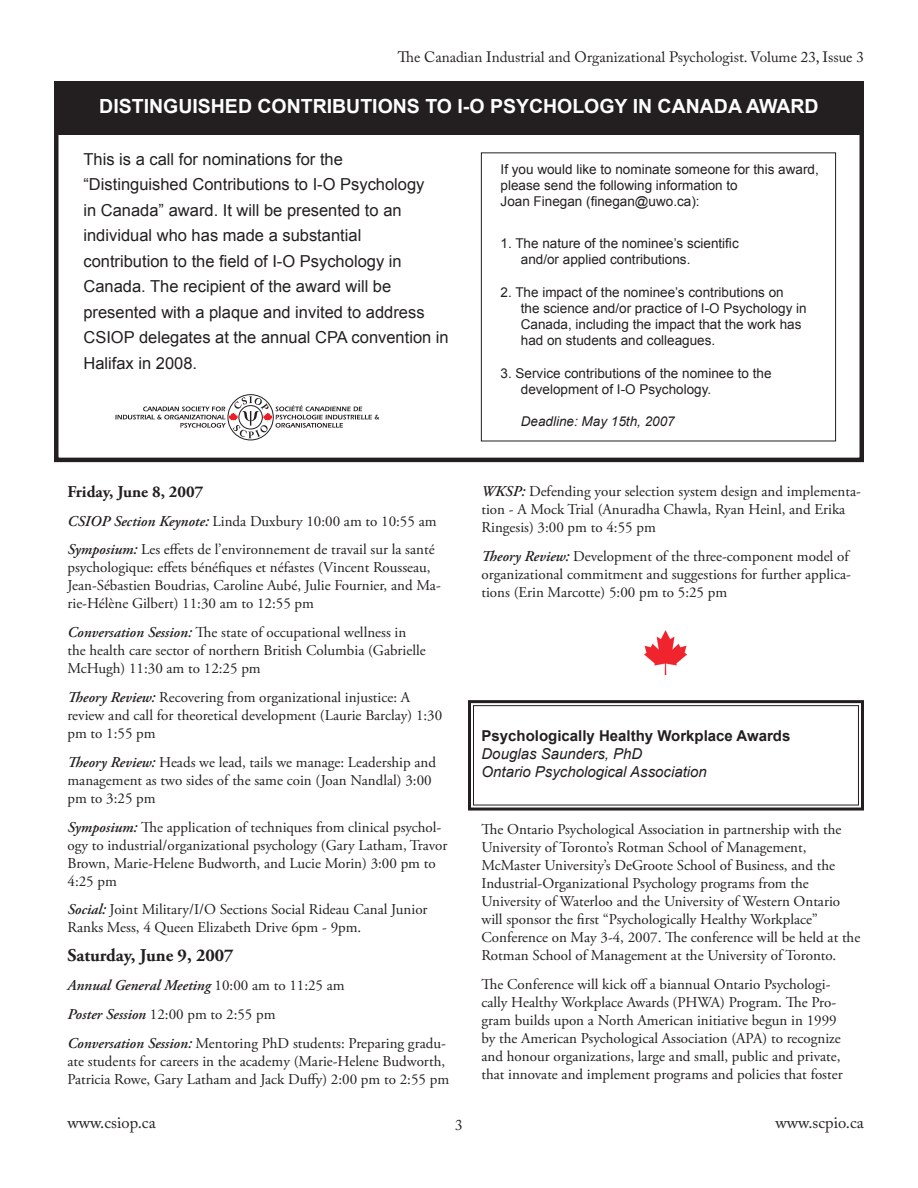
<style>
.page{position:relative;width:918px;height:1188px;background:#fff}
.page>*{position:absolute;margin:0;border:0;box-sizing:border-box;transform-origin:0 0}
.t1{font:700 19.5px "Arial";color:#fff}
.t2{font:700 18px "Adobe Garamond Pro";color:#231f20}
.t3{font:16.5px/25.5px "Arial";color:#231f20}
.t4{font:16.5px "Adobe Caslon Pro";color:#231f20}
.t5{font:700 16.5px "Adobe Garamond Pro";color:#231f20}
.t6{font:15px/18px "Adobe Garamond Pro";color:#231f20}
.t7{font:15px "Adobe Caslon Pro";color:#231f20}
.t8{font:italic 15px/18px "Arial";color:#231f20}
.t9{font:700 15px "Arial";color:#231f20}
.t10{font:13.5px/16.2px "Arial";color:#231f20}
.t11{font:italic 13.5px "Arial";color:#231f20}
.s1{font-weight:600;font-style:italic}
</style>
<div class="page">
<div style="left:54px;top:81px;width:810px;height:381px;border:4px solid #231f20"></div>
<div style="left:54px;top:81px;width:810px;height:54px;background:#231f20"></div>
<img style="left:644px;top:631px;width:42px;height:43px">
<div style="left:481px;top:152px;width:355px;height:289px;border:1px solid #231f20"></div>
<svg style="left:115px;top:394px;width:264px;height:47px"></svg>
<svg style="left:468px;top:700px;width:396px;height:111px"></svg>
<div style="left:473px;top:705px;width:386px;height:101px;border:1px solid #231f20"></div>
<p class="t7" style="left:398px;top:48px;width:468px">The Canadian Industrial and Organizational Psychologist. Volume 23, Issue 3</p>
<h1 class="t1" style="left:99px;top:94px;width:721px">DISTINGUISHED CONTRIBUTIONS TO I-O PSYCHOLOGY IN CANADA AWARD</h1>
<p class="t3" style="left:83px;top:147px;width:367px">This is a call for nominations for the “Distinguished Contributions to I-O Psychology<br>in Canada” award. It will be presented to an individual who has made a substantial contribution to the field of I-O Psychology in Canada. The recipient of the award will be presented with a plaque and invited to address CSIOP delegates at the annual CPA convention in Halifax in 2008.</p>
<p class="t5" style="left:68px;top:482px;width:137px">Friday, June 8, 2007</p>
<p class="t6" style="left:68px;top:507px;width:371px;line-height:28.8px"><span class="s1">CSIOP Section Keynote:</span> Linda Duxbury 10:00 am to 10:55 am<br><span class="s1">Symposium:</span> Les effets de l’environnement de travail sur la santé</p>
<p class="t6" style="left:68px;top:559px;width:375px">psychologique: effets bénéfiques et néfastes (Vincent Rousseau,<br>Jean-Sébastien Boudrias, Caroline Aubé, Julie Fournier, and Ma&shy;rie-Hélène Gilbert) 11:30 am to 12:55 pm</p>
<p class="t6" style="left:68px;top:624px;width:360px"><span class="s1">Conversation Session:</span> The state of occupational wellness in the health care sector of northern British Columbia (Gabrielle<br>McHugh) 11:30 am to 12:25 pm</p>
<p class="t6" style="left:68px;top:689px;width:376px"><span class="s1">Theory Review:</span> Recovering from organizational injustice: A review and call for theoretical development (Laurie Barclay) 1:30 pm to 1:55 pm</p>
<p class="t6" style="left:68px;top:754px;width:370px"><span class="s1">Theory Review:</span> Heads we lead, tails we manage: Leadership and management as two sides of the same coin (Joan Nandlal) 3:00 pm to 3:25 pm</p>
<p class="t6" style="left:68px;top:818px;width:381px"><span class="s1">Symposium:</span> The application of techniques from clinical psychol&shy;ogy to industrial/organizational psychology (Gary Latham, Travor Brown, Marie-Helene Budworth, and Lucie Morin) 3:00 pm to 4:25 pm</p>
<p class="t6" style="left:68px;top:901px;width:362px"><span class="s1">Social:</span> Joint Military/I/O Sections Social Rideau Canal Junior<br>Ranks Mess, 4 Queen Elizabeth Drive 6pm - 9pm.</p>
<p class="t2" style="left:68px;top:945px;width:167px">Saturday, June 9, 2007</p>
<p class="t6" style="left:68px;top:971px;width:380px;line-height:28.8px"><span class="s1">Annual General Meeting</span> 10:00 am to 11:25 am<br><span class="s1">Poster Session</span> 12:00 pm to 2:55 pm<br><span class="s1">Conversation Session:</span> Mentoring PhD students: Preparing gradu-</p>
<p class="t6" style="left:68px;top:1052px;width:383px">ate students for careers in the academy (Marie-Helene Budworth,<br>Patricia Rowe, Gary Latham and Jack Duffy) 2:00 pm to 2:55 pm</p>
<p class="t10" style="left:501px;top:161px;width:320px">If you would like to nominate someone for this award, please send the following information to<br>Joan Finegan (finegan@uwo.ca):</p>
<p class="t10" style="left:521px;top:235px;width:219px;text-indent:-20px">1. The nature of the nominee’s scientific and/or applied contributions.</p>
<p class="t10" style="left:521px;top:284px;width:287px;text-indent:-20px">2. The impact of the nominee’s contributions on<br>the science and/or practice of I-O Psychology in Canada, including the impact that the work has had on students and colleagues.</p>
<p class="t10" style="left:521px;top:365px;width:252px;text-indent:-20px">3. Service contributions of the nominee to the development of I-O Psychology.</p>
<p class="t11" style="left:521px;top:413px;width:155px">Deadline: May 15th, 2007</p>
<p class="t6" style="left:482px;top:483px;width:381px"><span class="s1">WKSP:</span> Defending your selection system design and implementa&shy;tion - A Mock Trial (Anuradha Chawla, Ryan Heinl, and Erika<br>Ringesis) 3:00 pm to 4:55 pm</p>
<p class="t6" style="left:482px;top:547px;width:371px"><span class="s1">Theory Review:</span> Development of the three-component model of organizational commitment and suggestions for further applica&shy;tions (Erin Marcotte) 5:00 pm to 5:25 pm</p>
<p class="t9" style="left:482px;top:725px;width:310px">Psychologically Healthy Workplace Awards</p>
<p class="t8" style="left:482px;top:745px;width:227px">Douglas Saunders, PhD<br>Ontario Psychological Association</p>
<p class="t6" style="left:482px;top:821px;width:380px">The Ontario Psychological Association in partnership with the University of Toronto’s Rotman School of Management, McMaster University’s DeGroote School of Business, and the Industrial-Organizational Psychology programs from the University of Waterloo and the University of Western Ontario will sponsor the first “Psychologically Healthy Workplace” Conference on May 3-4, 2007. The conference will be held at the Rotman School of Management at the University of Toronto.</p>
<p class="t6" style="left:482px;top:976px;width:363px">The Conference will kick off a biannual Ontario Psychologi&shy;cally Healthy Workplace Awards (PHWA) Program. The Pro&shy;gram builds upon a North American initiative begun in 1999 by the American Psychological Association (APA) to recognize and honour organizations, large and small, public and private, that innovate and implement programs and policies that foster</p>
<p class="t4" style="left:68px;top:1112px;width:90px">www.csiop.ca</p>
<p class="t4" style="left:776px;top:1112px;width:90px">www.scpio.ca</p>
</div>
